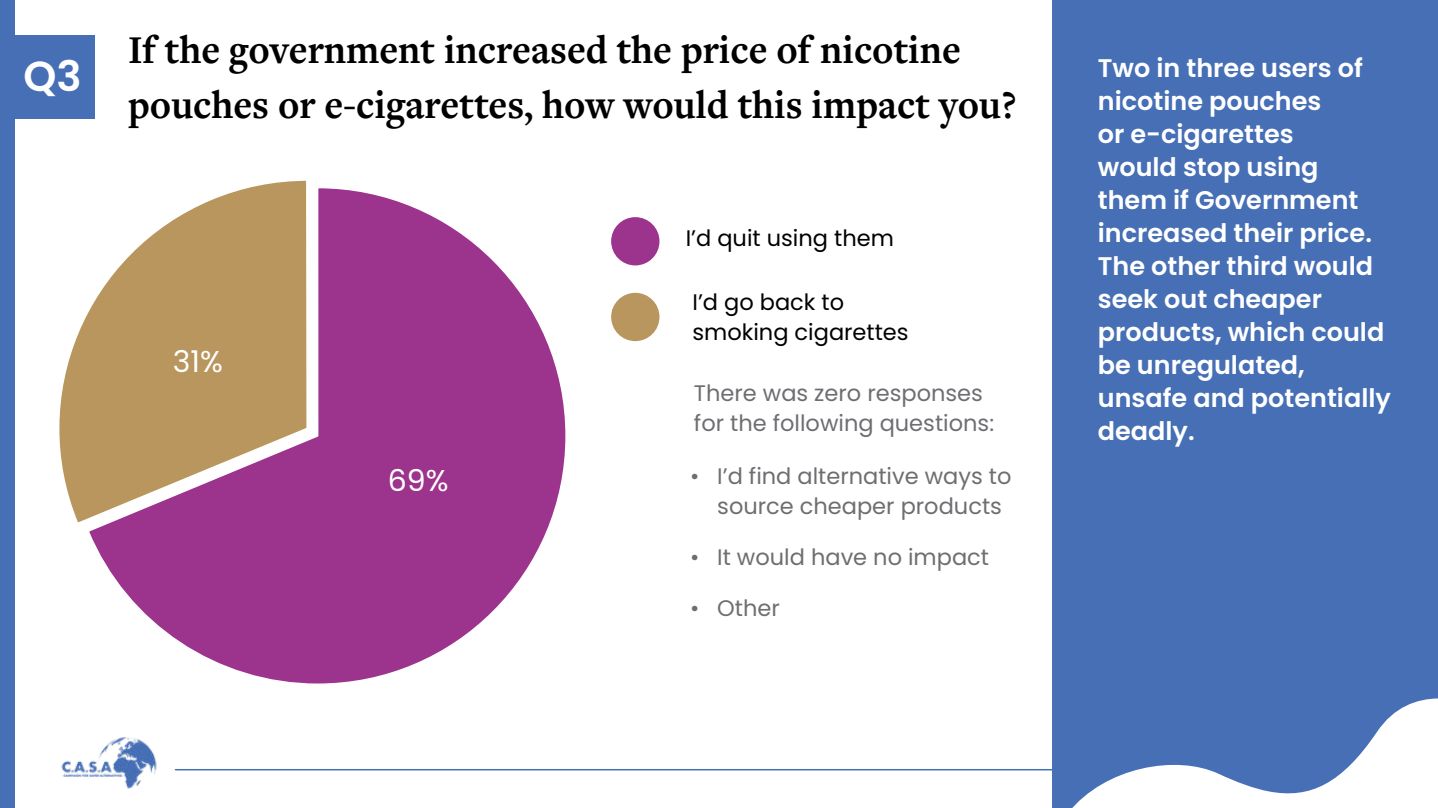
<style>
.page{position:relative;width:1438px;height:808px;background:#fff}
.page>*{position:absolute;margin:0;border:0;box-sizing:border-box;transform-origin:0 0}
.t1{font:600 42px "Poppins";color:#fff}
.t2{font:700 40.95px/54.8px "Freight Text Pro";color:#000;scale:.95 1}
.t3{font:30px "Poppins";color:#fff}
.t4{font:600 25.5px/33px "Poppins";color:#fff}
.t5{font:22.5px/30px "Poppins";color:#6d6e71}
.t6{font:22.5px/30px "Poppins";color:#000}
</style>
<div class="page">
<img style="left:61px;top:737px;width:96px;height:52px">
<hr style="left:175px;top:769px;width:1262px;height:1px;background:#466fb6">
<div style="left:0;top:0;width:15px;height:808px;background:#466fb6"></div>
<div style="left:1052px;top:0;width:385px;height:808px;background:#466fb6"></div>
<div style="left:0;top:36px;width:94px;height:83px;background:#466fb6"></div>
<svg style="left:1072px;top:698px;width:365px;height:110px"></svg>
<svg style="left:89px;top:188px;width:477px;height:496px"></svg>
<svg style="left:59px;top:180px;width:250px;height:345px"></svg>
<div style="left:611px;top:217px;width:48px;height:48px;background:#9c338d;border-radius:50%"></div>
<div style="left:611px;top:293px;width:48px;height:48px;background:#b8965e;border-radius:50%"></div>
<h1 class="t1" style="left:23px;top:51px;width:60px">Q3</h1>
<h2 class="t2" style="left:128px;top:27px;width:936px">If the government increased the price of nicotine pouches or e-cigarettes, how would this impact you?</h2>
<p class="t3" style="left:173px;top:344px;width:52px">31%</p>
<p class="t3" style="left:388px;top:463px;width:62px">69%</p>
<p class="t6" style="left:685px;top:224px;width:210px">I’d quit using them</p>
<p class="t6" style="left:692px;top:287px;width:218px">I’d go back to smoking cigarettes</p>
<p class="t5" style="left:694px;top:379px;width:301px">There was zero responses for the following questions:</p>
<p class="t5" style="left:717px;top:461px;width:296px;text-indent:-27px">• I’d find alternative ways to source cheaper products</p>
<p class="t5" style="left:690px;top:543px;width:300px">• It would have no impact</p>
<p class="t5" style="left:690px;top:594px;width:91px">• Other</p>
<p class="t4" style="left:1097px;top:52px;width:294px">Two in three users of nicotine pouches<br>or e-cigarettes<br>would stop using them if Government increased their price.<br>The other third would seek out cheaper products, which could be unregulated, unsafe and potentially deadly.</p>
</div>
